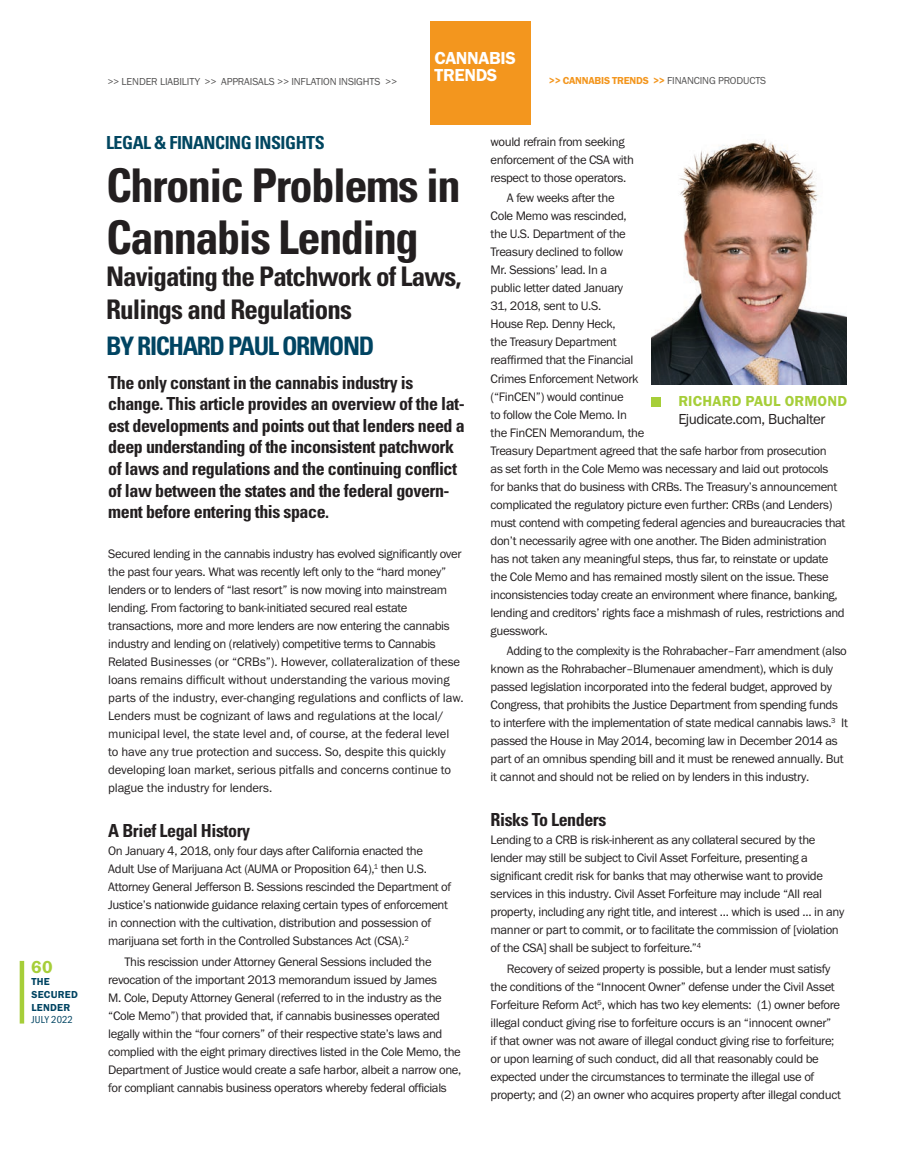
<style>
.page{position:relative;width:918px;height:1175px;background:#fff}
.page>*{position:absolute;margin:0;border:0;box-sizing:border-box;transform-origin:0 0}
.t1{font:700 condensed 46.5px/52.5px "Univers";letter-spacing:-.035em;color:#231f20}
.t2{font:700 condensed 27px/32.4px "Univers";letter-spacing:-.035em;color:#231f20}
.t3{font:700 condensed 25.5px "Univers";letter-spacing:-.055em;color:#004462}
.t4{font:700 condensed 18px/21.6px "Univers";letter-spacing:-.025em;color:#231f20}
.t5{font:700 condensed 18px "Univers";letter-spacing:-.025em;color:#014660}
.t6{font:600 18px "Franklin Gothic FS";letter-spacing:-.02em;color:#fff}
.t7{font:600 18px "Franklin Gothic FS";color:#a6ce39}
.t8{font:15px "Franklin Gothic FS";letter-spacing:-.03em;color:#231f20}
.t9{font:600 15px "Franklin Gothic FS";letter-spacing:.015em;color:#a6ce39}
.t10{font:12.75px/18px "Franklin Gothic FS";letter-spacing:-.025em;color:#231f20}
.t11{font:10.5px "Franklin Gothic FS";letter-spacing:-.01em;color:#535252}
.t12{font:600 10.5px "Franklin Gothic FS";letter-spacing:-.02em;color:#f3961e}
.t13{font:600 10.5px/12.6px "Franklin Gothic FS";letter-spacing:.025em;color:#004462}
.t14{font:condensed 10.5px "Franklin Gothic FS";letter-spacing:.01em;color:#004462}
.s1{font-weight:400;color:#535252}
</style>
<div class="page">
<hr style="left:20px;top:960px;width:4px;height:63px;background:#a6ce39">
<div style="left:430px;top:21px;width:101px;height:103px;background:#f3961e"></div>
<div style="left:651px;top:397px;width:9px;height:9px;background:#a6ce39"></div>
<img style="left:651px;top:139px;width:195px;height:246px">
<h3 class="t7" style="left:31px;top:956px;width:23px">60</h3>
<p class="t13" style="left:31px;top:975px;width:48px">THE<br>SECURED<br>LENDER</p>
<p class="t14" style="left:31px;top:1013px;width:43px">JULY 2022</p>
<p class="t11" style="left:107px;top:76px;width:291px">&gt;&gt; LENDER LIABILITY &gt;&gt; APPRAISALS &gt;&gt; INFLATION INSIGHTS &gt;&gt;</p>
<h3 class="t6" style="left:435px;top:48px;width:83px">CANNABIS</h3>
<h3 class="t6" style="left:435px;top:64px;width:64px">TRENDS</h3>
<p class="t12" style="left:549px;top:75px;width:219px">&gt;&gt; CANNABIS TRENDS &gt;&gt; <span class="s1">FINANCING PRODUCTS</span></p>
<h3 class="t5" style="left:106px;top:132px;width:220px">LEGAL &amp; FINANCING INSIGHTS</h3>
<h1 class="t1" style="left:106px;top:158px;width:356px">Chronic Problems in<br>Cannabis Lending</h1>
<h2 class="t2" style="left:106px;top:260px;width:357px">Navigating the Patchwork of Laws,<br>Rulings and Regulations</h2>
<h3 class="t3" style="left:106px;top:330px;width:270px">BY RICHARD PAUL ORMOND</h3>
<p class="t4" style="left:108px;top:371px;width:358px">The only constant in the cannabis industry is change. This article provides an overview of the lat&shy;est developments and points out that lenders need a deep understanding of the inconsistent patchwork of laws and regulations and the continuing conflict of law between the states and the federal govern&shy;ment before entering this space.</p>
<p class="t10" style="left:108px;top:545px;width:357px">Secured lending in the cannabis industry has evolved significantly over the past four years. What was recently left only to the “hard money” lenders or to lenders of “last resort” is now moving into mainstream lending. From factoring to bank-initiated secured real estate transactions, more and more lenders are now entering the cannabis industry and lending on (relatively) competitive terms to Cannabis Related Businesses (or “CRBs”). However, collateralization of these loans remains difficult without understanding the various moving parts of the industry, ever-changing regulations and conflicts of law.<br>Lenders must be cognizant of laws and regulations at the local/ municipal level, the state level and, of course, at the federal level<br>to have any true protection and success. So, despite this quickly developing loan market, serious pitfalls and concerns continue to plague the industry for lenders.</p>
<h3 class="t4" style="left:108px;top:819px;width:143px">A Brief Legal History</h3>
<p class="t10" style="left:108px;top:842px;width:345px">On January 4, 2018, only four days after California enacted the Adult Use of Marijuana Act (AUMA or Proposition 64),<sup>1</sup> then U.S.<br>Attorney General Jefferson B. Sessions rescinded the Department of Justice’s nationwide guidance relaxing certain types of enforcement in connection with the cultivation, distribution and possession of marijuana set forth in the Controlled Substances Act (CSA).<sup>2</sup></p>
<p class="t10" style="left:108px;top:952px;width:354px;text-indent:16px">This rescission under Attorney General Sessions included the revocation of the important 2013 memorandum issued by James<br>M. Cole, Deputy Attorney General (referred to in the industry as the “Cole Memo”) that provided that, if cannabis businesses operated legally within the “four corners” of their respective state’s laws and complied with the eight primary directives listed in the Cole Memo, the Department of Justice would create a safe harbor, albeit a narrow one, for compliant cannabis business operators whereby federal officials</p>
<p class="t10" style="left:491px;top:133px;width:145px">would refrain from seeking enforcement of the CSA with respect to those operators.</p>
<p class="t10" style="left:491px;top:189px;width:356px;text-indent:16px">A few weeks after the<br>Cole Memo was rescinded,<br>the U.S. Department of the<br>Treasury declined to follow<br>Mr. Sessions’ lead. In a<br>public letter dated January<br>31, 2018, sent to U.S.<br>House Rep. Denny Heck,<br>the Treasury Department<br>reaffirmed that the Financial<br>Crimes Enforcement Network<br>(“FinCEN”) would continue<br>to follow the Cole Memo. In<br>the FinCEN Memorandum, the<br>Treasury Department agreed that the safe harbor from prosecution<br>as set forth in the Cole Memo was necessary and laid out protocols<br>for banks that do business with CRBs. The Treasury’s announcement complicated the regulatory picture even further: CRBs (and Lenders) must contend with competing federal agencies and bureaucracies that don’t necessarily agree with one another. The Biden administration has not taken any meaningful steps, thus far, to reinstate or update the Cole Memo and has remained mostly silent on the issue. These inconsistencies today create an environment where finance, banking, lending and creditors’ rights face a mishmash of rules, restrictions and guesswork.</p>
<p class="t10" style="left:491px;top:642px;width:359px;text-indent:16px">Adding to the complexity is the Rohrabacher–Farr amendment (also known as the Rohrabacher–Blumenauer amendment), which is duly passed legislation incorporated into the federal budget, approved by Congress, that prohibits the Justice Department from spending funds to interfere with the implementation of state medical cannabis laws.<sup>3</sup> It passed the House in May 2014, becoming law in December 2014 as part of an omnibus spending bill and it must be renewed annually. But it cannot and should not be relied on by lenders in this industry.</p>
<h3 class="t4" style="left:491px;top:808px;width:117px">Risks To Lenders</h3>
<p class="t10" style="left:491px;top:831px;width:355px">Lending to a CRB is risk-inherent as any collateral secured by the lender may still be subject to Civil Asset Forfeiture, presenting a significant credit risk for banks that may otherwise want to provide services in this industry. Civil Asset Forfeiture may include “All real property, including any right title, and interest ... which is used ... in any manner or part to commit, or to facilitate the commission of [violation of the CSA] shall be subject to forfeiture.”<sup>4</sup></p>
<p class="t10" style="left:491px;top:960px;width:352px;text-indent:16px">Recovery of seized property is possible, but a lender must satisfy the conditions of the “Innocent Owner” defense under the Civil Asset Forfeiture Reform Act<sup>5</sup>, which has two key elements: (1) owner before illegal conduct giving rise to forfeiture occurs is an “innocent owner”<br>if that owner was not aware of illegal conduct giving rise to forfeiture; or upon learning of such conduct, did all that reasonably could be expected under the circumstances to terminate the illegal use of property; and (2) an owner who acquires property after illegal conduct</p>
<p class="t9" style="left:678px;top:393px;width:170px">RICHARD PAUL ORMOND</p>
<p class="t8" style="left:678px;top:411px;width:149px">Ejudicate.com, Buchalter</p>
</div>
